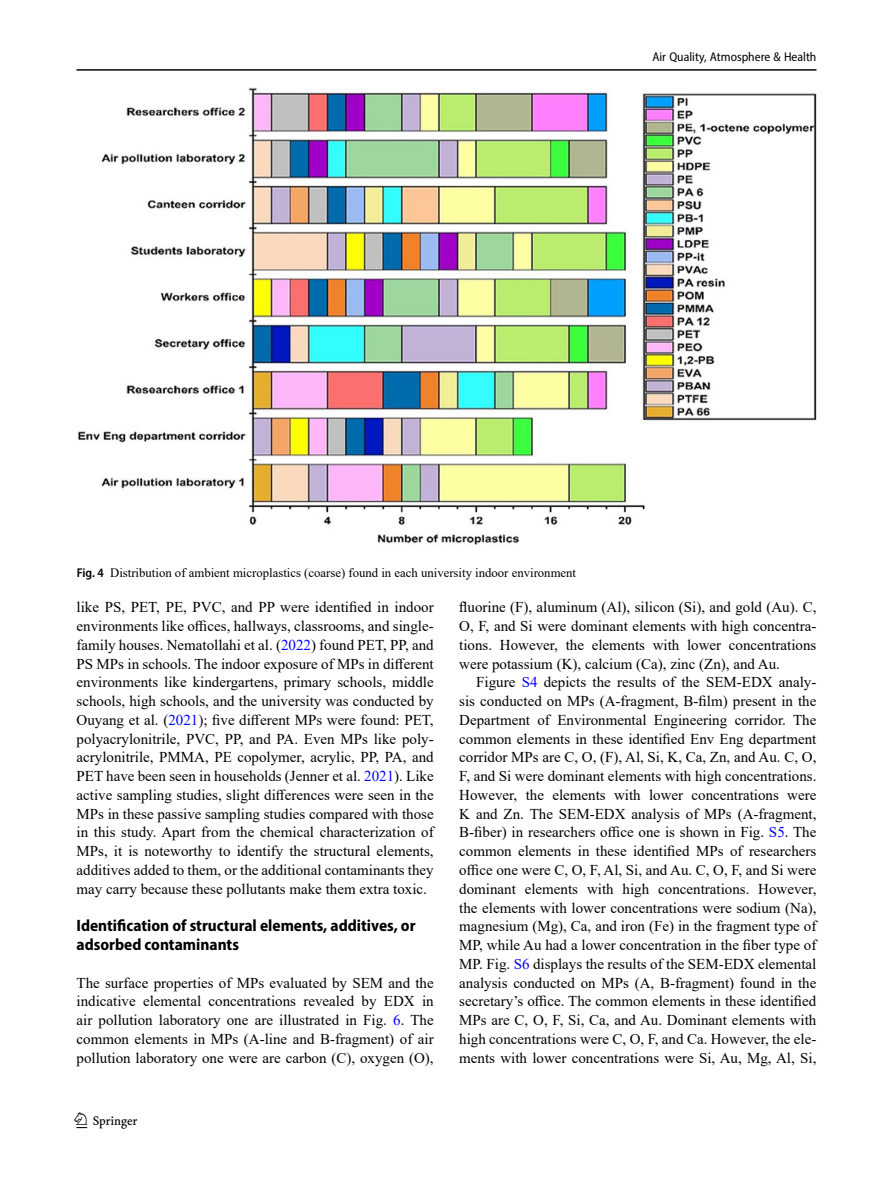
<style>
.page{position:relative;width:893px;height:1187px;background:#fff}
.page>*{position:absolute;margin:0;border:0;box-sizing:border-box;transform-origin:0 0}
.t1{font:22.5px "Springnew";color:#000}
.Head_2{font:700 semi-condensed 16.5px/18.8px "Myriad Pro";color:#000}
.Body_Text_Indent{font:15px/18.8px "Times New Roman";color:#000;text-align:justify}
.Body_Text{font:15px/18.8px "Times New Roman";color:#000;text-align:justify}
.Figure_Caption{font:12.75px "Times New Roman";color:#000}
.t2{font:semi-condensed 12.75px "Myriad Pro";color:#000}
.s1{font-family:"Myriad Pro";font-weight:600;font-stretch:semi-condensed}
.s2{color:#00f}
</style>
<div class="page">
<hr style="left:77px;top:69px;width:739px;height:2px;background:#000">
<img style="left:78px;top:87px;width:739px;height:458px">
<p class="t2" style="left:652px;top:49px;width:166px">Air Quality, Atmosphere &amp; Health</p>
<p class="Figure_Caption" style="left:77px;top:564px;width:501px"><span class="s1">Fig. 4</span> Distribution of ambient microplastics (coarse) found in each university indoor environment</p>
<p class="Body_Text_Indent" style="left:77px;top:597px;width:359px">like PS, PET, PE, PVC, and PP were identified in indoor environments like offices, hallways, classrooms, and single&shy;family houses. Nematollahi et al. (<span class="s2">2022</span>) found PET, PP, and PS MPs in schools. The indoor exposure of MPs in different environments like kindergartens, primary schools, middle schools, high schools, and the university was conducted by Ouyang et al. (<span class="s2">2021</span>); five different MPs were found: PET, polyacrylonitrile, PVC, PP, and PA. Even MPs like poly&shy;acrylonitrile, PMMA, PE copolymer, acrylic, PP, PA, and PET have been seen in households (Jenner et al. <span class="s2">2021</span>). Like active sampling studies, slight differences were seen in the MPs in these passive sampling studies compared with those in this study. Apart from the chemical characterization of MPs, it is noteworthy to identify the structural elements, additives added to them, or the additional contaminants they may carry because these pollutants make them extra toxic.</p>
<p class="Head_2" style="left:77px;top:915px;width:341px">Identification of structural elements, additives, or adsorbed contaminants</p>
<p class="Body_Text" style="left:77px;top:972px;width:359px">The surface properties of MPs evaluated by SEM and the indicative elemental concentrations revealed by EDX in air pollution laboratory one are illustrated in Fig. <span class="s2">6</span>. The common elements in MPs (A-line and B-fragment) of air pollution laboratory one were are carbon (C), oxygen (O),</p>
<h1 class="t1" style="left:77px;top:1107px;width:63px">1 3</h1>
<p class="Body_Text" style="left:459px;top:597px;width:359px">fluorine (F), aluminum (Al), silicon (Si), and gold (Au). C, O, F, and Si were dominant elements with high concentra&shy;tions. However, the elements with lower concentrations were potassium (K), calcium (Ca), zinc (Zn), and Au.</p>
<p class="Body_Text_Indent" style="left:459px;top:672px;width:359px;text-indent:17px">Figure <span class="s2">S4</span> depicts the results of the SEM-EDX analy&shy;sis conducted on MPs (A-fragment, B-film) present in the Department of Environmental Engineering corridor. The common elements in these identified Env Eng department corridor MPs are C, O, (F), Al, Si, K, Ca, Zn, and Au. C, O, F, and Si were dominant elements with high concentrations.<br>However, the elements with lower concentrations were K and Zn. The SEM-EDX analysis of MPs (A-fragment, B-fiber) in researchers office one is shown in Fig. <span class="s2">S5</span>. The common elements in these identified MPs of researchers office one were C, O, F, Al, Si, and Au. C, O, F, and Si were dominant elements with high concentrations. However, the elements with lower concentrations were sodium (Na), magnesium (Mg), Ca, and iron (Fe) in the fragment type of MP, while Au had a lower concentration in the fiber type of MP. Fig. <span class="s2">S6</span> displays the results of the SEM-EDX elemental analysis conducted on MPs (A, B-fragment) found in the secretary’s office. The common elements in these identified MPs are C, O, F, Si, Ca, and Au. Dominant elements with high concentrations were C, O, F, and Ca. However, the ele&shy;ments with lower concentrations were Si, Au, Mg, Al, Si,</p>
</div>
